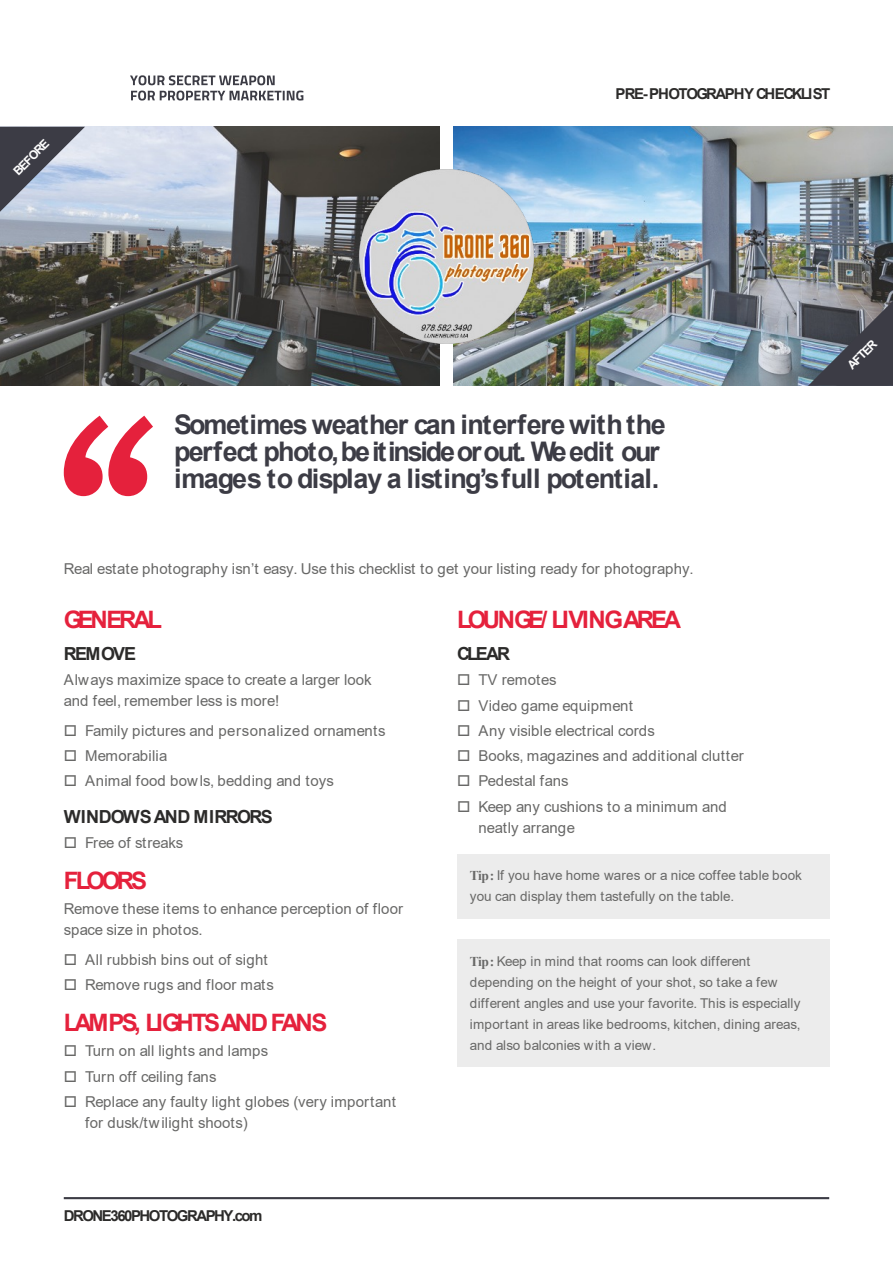
<style>
.page{position:relative;width:893px;height:1263px;background:#fff}
.page>*{position:absolute;margin:0;border:0;box-sizing:border-box;transform-origin:0 0}
.t1{font:700 27px/27px "Arial";letter-spacing:-.05em;color:#3c3c45}
.t2{font:700 24px "Arial";letter-spacing:-.14em;color:#e5213c}
.t3{font:700 18px "Arial";letter-spacing:-.04em;color:#2c2b2a}
.t4{font:700 18px "Arial";letter-spacing:-.085em;color:#2c2b2a}
.t5{font:15px/25.2px "Arial";letter-spacing:.01em;color:#686867}
.t6{font:700 15px "Arial";letter-spacing:-.1em;color:#2c2b2a}
.t7{font:15px "Arial";letter-spacing:-.015em;color:#686867}
.t8{font:13.5px/21px "Arial";letter-spacing:.01em;color:#686867}
.t9{font:700 12px "Arial";color:#fefefe}
.s1{font-family:"Times New Roman";font-weight:700}
</style>
<div class="page">
<hr style="left:64px;top:1197px;width:765px;height:2px;background:#3c3c45">
<svg style="left:130px;top:75px;width:145px;height:10px"></svg>
<svg style="left:131px;top:91px;width:172px;height:10px"></svg>
<div style="left:457px;top:854px;width:372px;height:64px;background:#ececec"></div>
<div style="left:457px;top:939px;width:372px;height:128px;background:#ececec"></div>
<svg style="left:64px;top:416px;width:89px;height:80px"></svg>
<img style="left:0;top:127px;width:439px;height:259px">
<img style="left:454px;top:127px;width:439px;height:259px">
<svg style="left:0;top:127px;width:85px;height:85px;background:#828897"></svg>
<svg style="left:808px;top:301px;width:85px;height:85px;background:#50555f"></svg>
<img style="left:359px;top:169px;width:175px;height:175px">
<p class="t9" style="left:12px;top:170px;width:46px;rotate:-45deg">BEFORE</p>
<p class="t6" style="left:616px;top:88px;width:216px">PRE- PHOTOGRAPHY CHECKLIST</p>
<h1 class="t1" style="left:174px;top:413px;width:493px">Sometimes weather can interfere with the perfect photo, be it inside or out. We edit our images to display a listing’s full potential.</h1>
<p class="t5" style="left:64px;top:557px;width:631px">Real estate photography isn’t easy. Use this checklist to get your listing ready for photography.</p>
<h2 class="t2" style="left:64px;top:610px;width:100px">GENERAL</h2>
<p class="t4" style="left:64px;top:647px;width:74px">REMOVE</p>
<p class="t5" style="left:64px;top:671px;width:309px;line-height:21px">Always maximize space to create a larger look and feel, remember less is more!</p>
<p class="t5" style="left:85px;top:719px;width:302px">Family pictures and personalized ornaments<br>Memorabilia<br>Animal food bowls, bedding and toys</p>
<p class="t3" style="left:64px;top:810px;width:210px">WINDOWS AND MIRRORS</p>
<p class="t7" style="left:85px;top:837px;width:100px">Free of streaks</p>
<h2 class="t2" style="left:64px;top:871px;width:85px">FLOORS</h2>
<p class="t5" style="left:64px;top:900px;width:341px;line-height:21px">Remove these items to enhance perception of floor space size in photos.</p>
<p class="t5" style="left:85px;top:948px;width:190px">All rubbish bins out of sight<br>Remove rugs and floor mats</p>
<h2 class="t2" style="left:64px;top:1013px;width:265px">LAMPS, LIGHTS AND FANS</h2>
<p class="t5" style="left:85px;top:1040px;width:312px">Turn on all lights and lamps<br>Turn off ceiling fans<br>Replace any faulty light globes (very important</p>
<p class="t5" style="left:85px;top:1111px;width:164px">for dusk/twilight shoots)</p>
<h2 class="t2" style="left:457px;top:610px;width:225px">LOUNGE/ LIVING AREA</h2>
<p class="t4" style="left:457px;top:647px;width:55px">CLEAR</p>
<p class="t5" style="left:478px;top:669px;width:267px">TV remotes<br>Video game equipment<br>Any visible electrical cords<br>Books, magazines and additional clutter<br>Pedestal fans<br>Keep any cushions to a minimum and</p>
<p class="t5" style="left:478px;top:816px;width:98px">neatly arrange</p>
<p class="t8" style="left:470px;top:866px;width:334px"><span class="s1">Tip:</span> If you have home wares or a nice coffee table book you can display them tastefully on the table.</p>
<p class="t8" style="left:470px;top:952px;width:332px"><span class="s1">Tip:</span> Keep in mind that rooms can look different depending on the height of your shot, so take a few different angles and use your favorite. This is especially important in areas like bedrooms, kitchen, dining areas, and also balconies with a view.</p>
<p class="t6" style="left:64px;top:1210px;width:200px">DRONE360PHOTOGRAPHY.com</p>
<p class="t9" style="left:846px;top:364px;width:37px;rotate:-45deg">AFTER</p>
</div>
